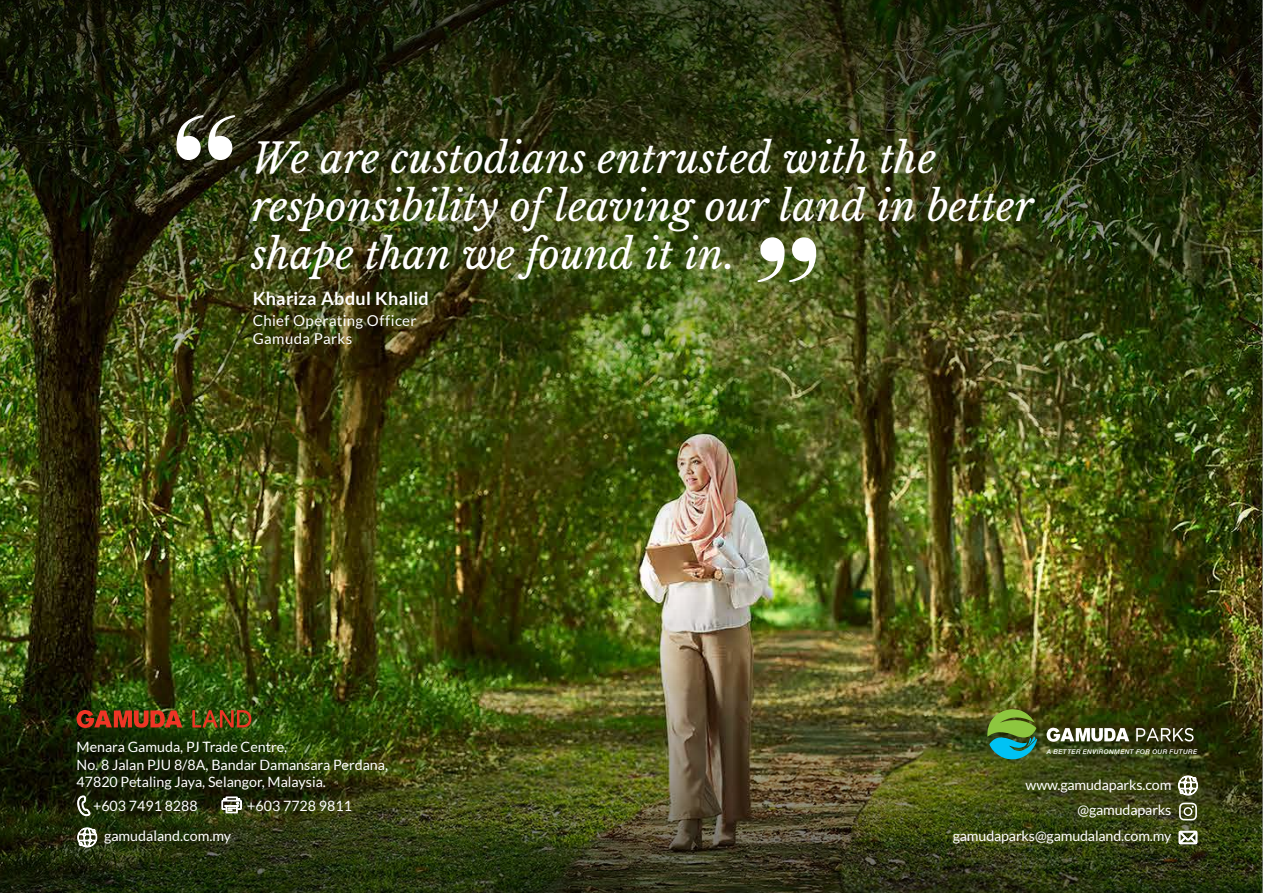
<style>
.page{position:relative;width:1263px;height:893px;background:#fff}
.page>*{position:absolute;margin:0;border:0;box-sizing:border-box;transform-origin:0 0}
.t1{font:700 151.35px "Bodoni FLF";color:#fff}
.t2{font:italic 40.5px/48px "Libre Baskerville";letter-spacing:-.005em;color:#fff}
.t3{font:700 18px "Lato";letter-spacing:.015em;color:#fff}
.t4{font:15px/18px "Lato";letter-spacing:.025em;color:#fff}
.t5{font:14.25px/25.5px "Lato";color:#fff;text-align:right}
.t6{font:italic 500 6.45px "Helvetica Neue";letter-spacing:.06em;color:#fff}
</style>
<div class="page">
<img style="left:0;top:543px;width:1262px;height:39px">
<img style="left:0;top:582px;width:1262px;height:311px">
<img style="left:0;top:0;width:1262px;height:543px">
<hr style="left:1262px;top:0;width:1px;height:893px;background:#9fa1a4">
<svg style="left:1046px;top:727px;width:147px;height:15px"></svg>
<svg style="left:986px;top:708px;width:51px;height:53px"></svg>
<svg style="left:1179px;top:803px;width:18px;height:17px"></svg>
<svg style="left:1178px;top:831px;width:19px;height:13px"></svg>
<svg style="left:1178px;top:771px;width:20px;height:24px"></svg>
<svg style="left:192px;top:710px;width:59px;height:17px"></svg>
<svg style="left:77px;top:709px;width:105px;height:19px"></svg>
<svg style="left:77px;top:823px;width:20px;height:24px"></svg>
<svg style="left:77px;top:785px;width:14px;height:31px"></svg>
<svg style="left:222px;top:797px;width:20px;height:16px"></svg>
<h1 class="t1" style="left:170px;top:94px;width:72px">“</h1>
<h2 class="t2" style="left:251px;top:134px;width:784px">We are custodians entrusted with the responsibility of leaving our land in better shape than we found it in.</h2>
<h1 class="t1" style="left:823px;top:303px;width:72px;rotate:-180deg">“</h1>
<p class="t3" style="left:253px;top:288px;width:177px">Khariza Abdul Khalid</p>
<p class="t4" style="left:253px;top:312px;width:165px">Chief Operating Officer<br>Gamuda Parks</p>
<p class="t5" style="left:77px;top:739px;width:313px;line-height:17.1px;text-align:left">Menara Gamuda, PJ Trade Centre,<br>No. 8 Jalan PJU 8/8A, Bandar Damansara Perdana,<br>47820 Petaling Jaya, Selangor, Malaysia.</p>
<p class="t5" style="left:93px;top:793px;width:106px">+603 7491 8288</p>
<p class="t5" style="left:247px;top:793px;width:106px">+603 7728 9811</p>
<p class="t5" style="left:104px;top:823px;width:129px">gamudaland.com.my</p>
<p class="t6" style="left:1047px;top:748px;width:152px">A BETTER ENVIRONMENT FOR OUR FUTURE</p>
<p class="t5" style="left:953px;top:771px;width:220px">www.gamudaparks.com @gamudaparks gamudaparks@gamudaland.com.my</p>
</div>
